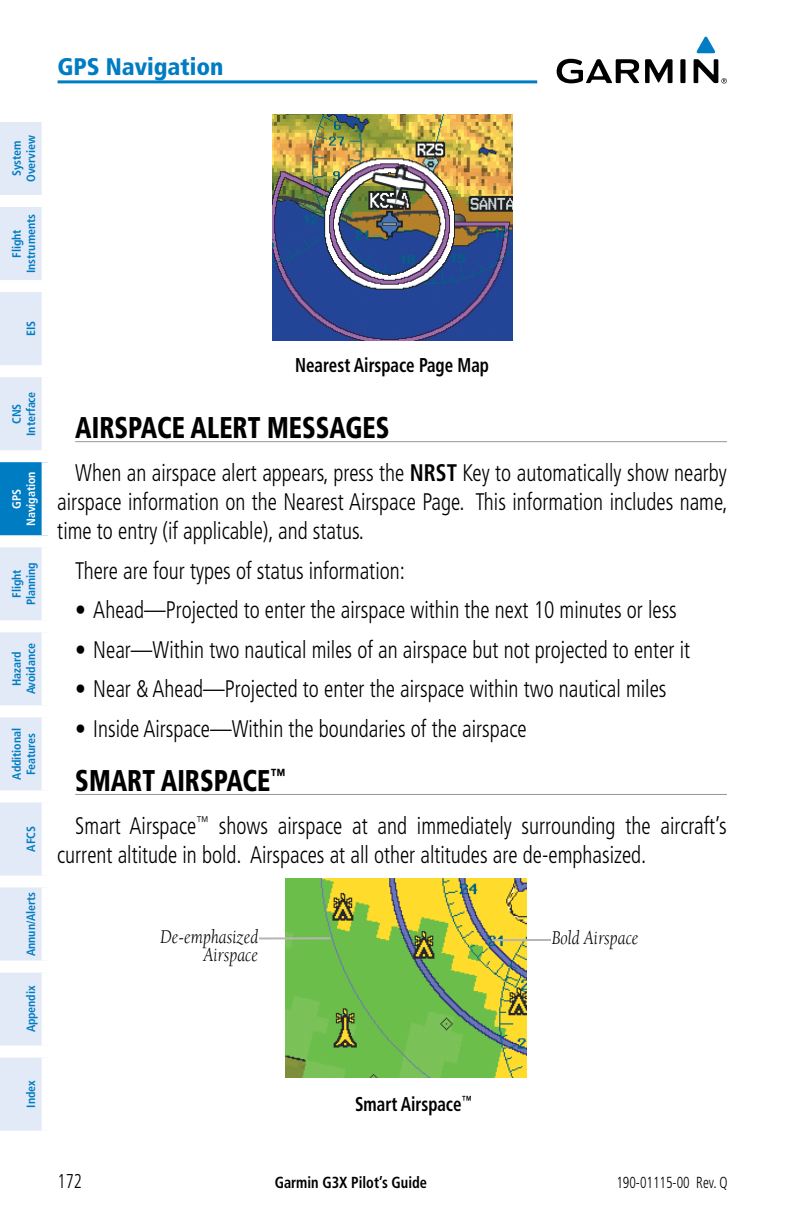
<style>
.page{position:relative;width:792px;height:1224px;background:#fff}
.page>*{position:absolute;margin:0;border:0;box-sizing:border-box;transform-origin:0 0}
.Heading_2{font:900 condensed 30px "Frutiger";color:#000;scale:.85 1}
.G300{font:300 condensed 24px/28.8px "Frutiger";color:#000;text-align:justify;scale:.9 1}
.t1{font:900 condensed 24px "Frutiger";color:#007cc3}
.t2{font:700 condensed 20px "Frutiger";color:#000;scale:.85 1}
.t3{font:italic 20px/18px "Berkeley";color:#000;text-align:right;scale:.85 1}
.t4{font:300 condensed 20px "Frutiger";color:#000;scale:.85 1}
.t5{font:700 condensed 16px "Frutiger";color:#000;scale:.9 1}
.t6{font:300 condensed 16px "Frutiger";color:#000;scale:.85 1}
.t7{font:700 condensed 12px/14.4px "Frutiger";letter-spacing:-.01em;color:#007cc3;text-align:center}
.t8{font:700 condensed 12px/14.4px "Frutiger";letter-spacing:-.01em;color:#fff;text-align:center}
.s1{font-weight:700}
</style>
<div class="page">
<div style="left:0;top:122px;width:42px;height:1009px;background:#e3eaf7"></div>
<div style="left:0;top:456px;width:48px;height:85px;background:#007cc3"></div>
<div style="left:0;top:195px;width:54px;height:12px;background:#fff"></div>
<div style="left:0;top:280px;width:54px;height:12px;background:#fff"></div>
<div style="left:0;top:365px;width:54px;height:12px;background:#fff"></div>
<div style="left:0;top:450px;width:54px;height:12px;background:#fff"></div>
<div style="left:42px;top:462px;width:12px;height:73px;background:#fff"></div>
<div style="left:0;top:535px;width:54px;height:12px;background:#fff"></div>
<div style="left:0;top:620px;width:54px;height:12px;background:#fff"></div>
<div style="left:0;top:705px;width:54px;height:12px;background:#fff"></div>
<div style="left:0;top:790px;width:54px;height:12px;background:#fff"></div>
<div style="left:0;top:875px;width:54px;height:12px;background:#fff"></div>
<div style="left:0;top:961px;width:54px;height:12px;background:#fff"></div>
<div style="left:0;top:1046px;width:54px;height:12px;background:#fff"></div>
<hr style="left:75px;top:441px;width:652px;height:1px;background:#939598">
<hr style="left:75px;top:794px;width:652px;height:1px;background:#939598">
<img style="left:272px;top:115px;width:240px;height:225px">
<img style="left:286px;top:878px;width:240px;height:200px">
<hr style="left:248px;top:937px;width:83px;height:3px;background:#b5b5b2">
<hr style="left:492px;top:939px;width:66px;height:2px;background:#b5b5b2">
<div style="left:157px;top:928px;width:101px;height:35px;background:#fff"></div>
<div style="left:552px;top:930px;width:93px;height:15px;background:#fff"></div>
<svg style="left:697px;top:37px;width:18px;height:16px"></svg>
<svg style="left:557px;top:59px;width:170px;height:24px"></svg>
<hr style="left:58px;top:80px;width:479px;height:3px;background:#007dc3">
<p class="t1" style="left:57px;top:52px;width:168px">GPS Navigation</p>
<p class="t7" style="left:10px;top:182px;width:48px;rotate:-90deg">System<br>Overview</p>
<p class="t7" style="left:10px;top:273px;width:60px;rotate:-90deg">Flight<br>Instruments</p>
<p class="t7" style="left:24px;top:336px;width:17px;rotate:-90deg">EIS</p>
<p class="t7" style="left:10px;top:436px;width:46px;rotate:-90deg">CNS<br>Interface</p>
<p class="t8" style="left:10px;top:526px;width:56px;rotate:-90deg">GPS<br>Navigation</p>
<p class="t7" style="left:10px;top:605px;width:44px;rotate:-90deg">Flight<br>Planning</p>
<p class="t7" style="left:10px;top:694px;width:53px;rotate:-90deg">Hazard<br>Avoidance</p>
<p class="t7" style="left:10px;top:780px;width:53px;rotate:-90deg">Additional<br>Features</p>
<p class="t7" style="left:24px;top:852px;width:27px;rotate:-90deg">AFCS</p>
<p class="t7" style="left:24px;top:956px;width:66px;rotate:-90deg">Annun/Alerts</p>
<p class="t7" style="left:24px;top:1032px;width:48px;rotate:-90deg">Appendix</p>
<p class="t7" style="left:24px;top:1108px;width:29px;rotate:-90deg">Index</p>
<p class="t2" style="left:295px;top:353px;width:230px">Nearest Airspace Page Map</p>
<p class="Heading_2" style="left:75px;top:410px;width:371px">AIRSPACE ALERT MESSAGES</p>
<p class="G300" style="left:57px;top:459px;width:746px;text-indent:18px">When an airspace alert appears, press the <span class="s1">NRST</span> Key to automatically show nearby airspace information on the Nearest Airspace Page. This information includes name, time to entry (if applicable), and status.</p>
<p class="G300" style="left:75px;top:556px;width:368px">There are four types of status information:</p>
<p class="G300" style="left:75px;top:596px;width:670px">• Ahead—Projected to enter the airspace within the next 10 minutes or less</p>
<p class="G300" style="left:75px;top:636px;width:685px">• Near—Within two nautical miles of an airspace but not projected to enter it</p>
<p class="G300" style="left:75px;top:675px;width:658px">• Near &amp; Ahead—Projected to enter the airspace within two nautical miles</p>
<p class="G300" style="left:75px;top:715px;width:503px">• Inside Airspace—Within the boundaries of the airspace</p>
<p class="Heading_2" style="left:75px;top:763px;width:249px">SMART AIRSPACE<sup>™</sup></p>
<p class="G300" style="left:57px;top:812px;width:745px;text-indent:18px">Smart Airspace<sup>™</sup> shows airspace at and immediately surrounding the aircraft’s current altitude in bold. Airspaces at all other altitudes are de-emphasized.</p>
<p class="t3" style="left:160px;top:928px;width:117px">De-emphasized<br>Airspace</p>
<p class="t3" style="left:552px;top:930px;width:104px">Bold Airspace</p>
<p class="t2" style="left:355px;top:1092px;width:139px">Smart Airspace<sup>™</sup></p>
<p class="t4" style="left:58px;top:1170px;width:30px">172</p>
<p class="t5" style="left:275px;top:1173px;width:171px">Garmin G3X Pilot’s Guide</p>
<p class="t6" style="left:616px;top:1173px;width:132px">190-01115-00 Rev. Q</p>
</div>
